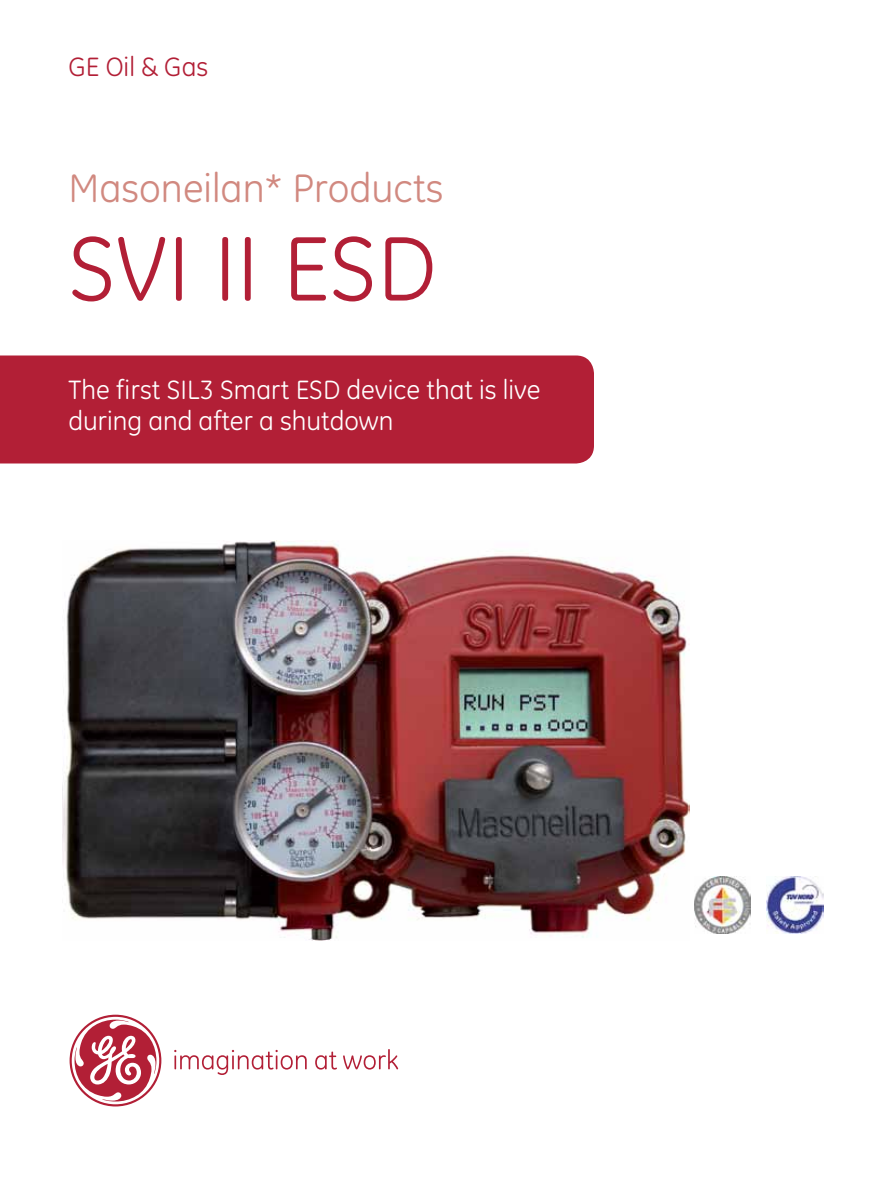
<style>
.page{position:relative;width:891px;height:1188px;background:#fff}
.page>*{position:absolute;margin:0;border:0;box-sizing:border-box;transform-origin:0 0}
.t1{font:93px "GE Inspira";color:#b21f36}
.t2{font:40.5px "GE Inspira";color:#d18980}
.t3{font:27px/31.5px "GE Inspira";color:#fff}
.t4{font:27px "GE Inspira";color:#b21f36}
</style>
<div class="page">
<img style="left:63px;top:540px;width:626px;height:401px">
<svg style="left:174px;top:1050px;width:133px;height:25px"></svg>
<svg style="left:315px;top:1052px;width:22px;height:18px"></svg>
<svg style="left:343px;top:1049px;width:55px;height:21px"></svg>
<svg style="left:70px;top:1015px;width:91px;height:91px"></svg>
<div style="left:0;top:356px;width:594px;height:108px;background:#b21f36"></div>
<img style="left:767px;top:876px;width:57px;height:57px">
<img style="left:694px;top:876px;width:57px;height:57px">
<p class="t4" style="left:69px;top:51px;width:141px">GE Oil &amp; Gas</p>
<h2 class="t2" style="left:69px;top:164px;width:377px">Masoneilan* Products</h2>
<h1 class="t1" style="left:69px;top:215px;width:370px">SVI II ESD</h1>
<p class="t3" style="left:69px;top:374px;width:474px">The first SIL3 Smart ESD device that is live during and after a shutdown</p>
</div>
